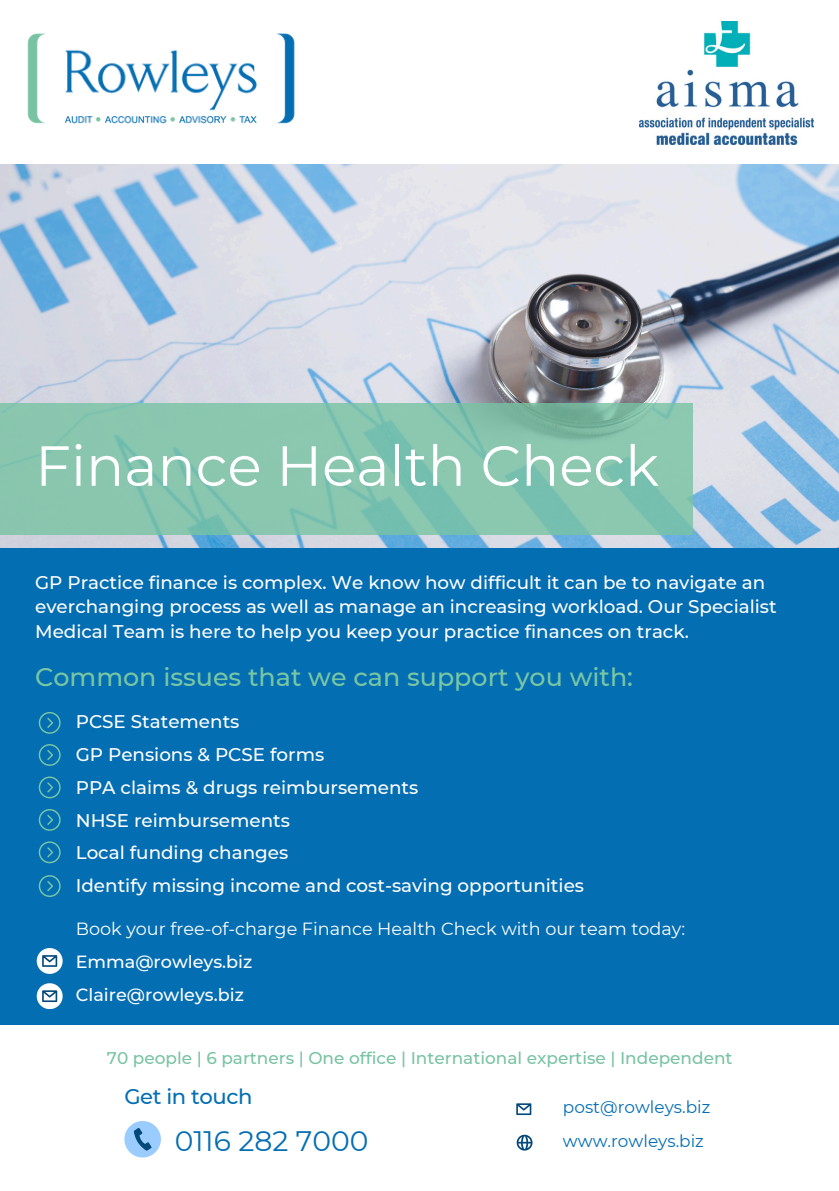
<style>
.page{position:relative;width:839px;height:1191px;background:#fff}
.page>*{position:absolute;margin:0;border:0;box-sizing:border-box;transform-origin:0 0}
.t1{font:56.4px "Montserrat";color:#fff}
.t2{font:28.2px "Montserrat";color:#046eb3}
.t3{font:500 25.4px "Montserrat";color:#78c6a3}
.t4{font:500 21.2px "Montserrat";letter-spacing:-.02em;color:#046eb3}
.t5{font:500 18.4px/32.8px "Montserrat";color:#fff}
.t6{font:17.6px/32.8px "Montserrat";color:#fff}
.t7{font:500 17.6px "Montserrat";color:#fff}
.t8{font:500 17px "Montserrat";color:#78c3a3}
.t9{font:17px "Montserrat";color:#046eb3}
.s1{font-weight:500}
</style>
<div class="page">
<div style="left:0;top:0;width:838px;height:1191px;background:#046eb3"></div>
<div style="left:0;top:1026px;width:838px;height:165px;background:#fff"></div>
<svg style="left:124px;top:1121px;width:36px;height:36px"></svg>
<svg style="left:516px;top:1103px;width:16px;height:13px"></svg>
<svg style="left:516px;top:1134px;width:17px;height:17px"></svg>
<div style="left:0;top:0;width:838px;height:182px;background:#fff"></div>
<img style="left:0;top:165px;width:838px;height:382px">
<img style="left:0;top:33px;width:324px;height:161px">
<svg style="left:0;top:404px;width:692px;height:131px;background:#85c4ae"></svg>
<svg style="left:39px;top:712px;width:22px;height:22px"></svg>
<svg style="left:39px;top:744px;width:22px;height:22px"></svg>
<svg style="left:39px;top:777px;width:22px;height:21px"></svg>
<svg style="left:39px;top:809px;width:22px;height:22px"></svg>
<svg style="left:39px;top:841px;width:22px;height:22px"></svg>
<svg style="left:39px;top:875px;width:22px;height:22px"></svg>
<svg style="left:37px;top:948px;width:25px;height:26px"></svg>
<svg style="left:37px;top:983px;width:25px;height:26px"></svg>
<img style="left:639px;top:21px;width:174px;height:123px">
<p class="t1" style="left:35px;top:431px;width:625px">Finance Health Check</p>
<p class="t5" style="left:35px;top:570px;width:743px;line-height:24.4px">GP Practice finance is complex. We know how difficult it can be to navigate an everchanging process as well as manage an increasing workload. Our Specialist<br>Medical Team is here to help you keep your practice finances on track.</p>
<h3 class="t3" style="left:35px;top:662px;width:599px">Common issues that we can support you with:</h3>
<h1 class="t5" style="left:76px;top:705px;width:344px">PCSE Statements<br>GP Pensions &amp; PCSE forms<br>PPA claims &amp; drugs reimbursements<br>NHSE reimbursements<br>Local funding changes</h1>
<h5 class="t5" style="left:76px;top:869px;width:510px">Identify missing income and cost-saving opportunities</h5>
<p class="t6" style="left:76px;top:912px;width:611px">Book your free-of-charge Finance Health Check with our team today:<br><span class="s1">Emma@rowleys.biz</span></p>
<p class="t7" style="left:76px;top:984px;width:169px">Claire@rowleys.biz</p>
<h5 class="t8" style="left:107px;top:1047px;width:627px">70 people | 6 partners | One office | International expertise | Independent</h5>
<p class="t4" style="left:124px;top:1084px;width:129px">Get in touch</p>
<p class="t2" style="left:175px;top:1124px;width:195px">0116 282 7000</p>
<p class="t9" style="left:563px;top:1097px;width:149px">post@rowleys.biz</p>
<p class="t9" style="left:563px;top:1130px;width:142px">www.rowleys.biz</p>
</div>
